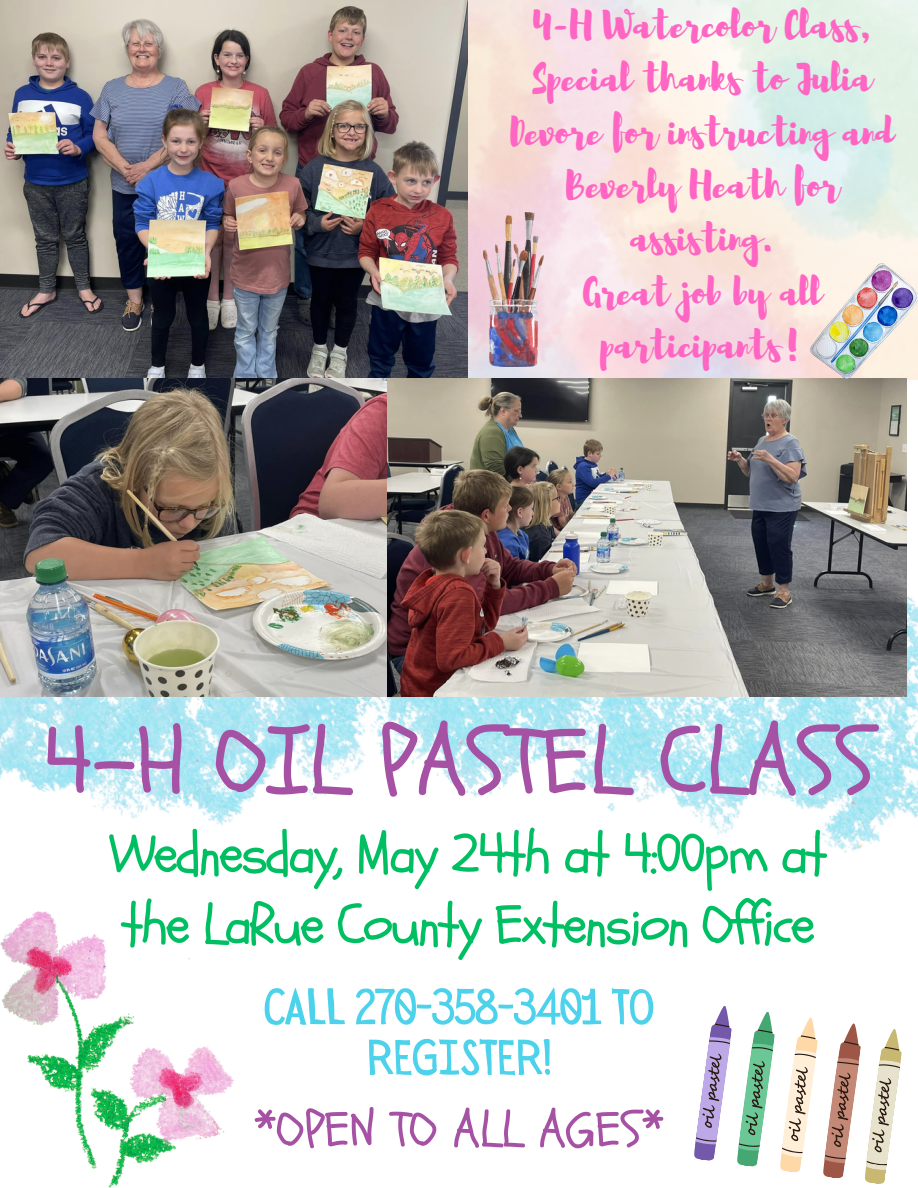
<style>
.page{position:relative;width:918px;height:1188px;background:#fff}
.page>*{position:absolute;margin:0;border:0;box-sizing:border-box;transform-origin:0 0}
.t1{font:94.35px "Schoolbell";color:#a652a4}
.t2{font:56.7px/70.8px "Schoolbell";letter-spacing:-.045em;color:#00bf63}
.t3{font:51px/50.7px "Sensa Wild Fill";letter-spacing:-.035em;color:#4dd2ec;text-align:center}
.t4{font:50.25px "Schoolbell";color:#a652a4}
.t5{font:38.25px/53.4px "Brusher";color:#ff66c4;text-align:center}
</style>
<div class="page">
<img style="left:0;top:379px;width:918px;height:474px">
<svg style="left:694px;top:1006px;width:208px;height:178px"></svg>
<img style="left:0;top:0;width:918px;height:379px">
<img style="left:387px;top:379px;width:519px;height:317px">
<img style="left:0;top:379px;width:387px;height:317px">
<img style="left:484px;top:213px;width:60px;height:154px">
<img style="left:810px;top:264px;width:108px;height:115px">
<img style="left:0;top:911px;width:234px;height:277px">
<p class="t5" style="left:532px;top:-4px;width:342px">4-H Watercolor Class,</p>
<p class="t5" style="left:511px;top:49px;width:385px">Special thanks to Julia<br>Devore for instructing and<br>Beverly Heath for assisting.</p>
<p class="t5" style="left:583px;top:263px;width:240px">Great job by all participants!</p>
<p class="t1" style="left:43px;top:699px;width:833px">4-H OIL PASTEL CLASS</p>
<p class="t2" style="left:109px;top:820px;width:720px">Wednesday, May 24th at 4:00pm at the LaRue County Extension Office</p>
<p class="t3" style="left:263px;top:982px;width:393px">CALL 270-358-3401 TO<br>REGISTER!</p>
<p class="t4" style="left:254px;top:1096px;width:412px">*OPEN TO ALL AGES*</p>
</div>
